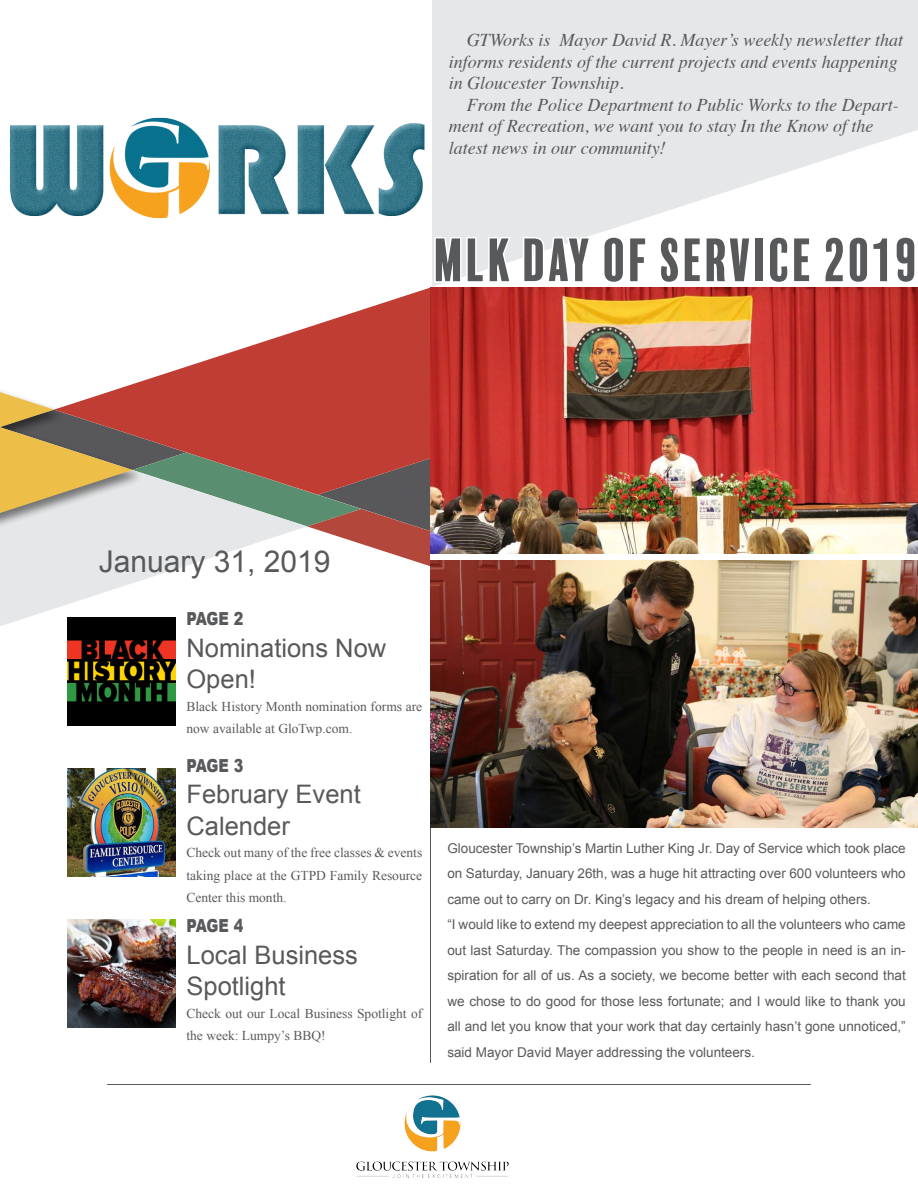
<style>
.page{position:relative;width:918px;height:1188px;background:#fff}
.page>*{position:absolute;margin:0;border:0;box-sizing:border-box;transform-origin:0 0}
.t1{font:55.5px "Balboa Plus Fill";color:#58595b}
.t2{font:30px "Arial";color:#58595b}
.t3{font:25.5px/31.5px "Arial";color:#58595b}
.t4{font:italic 18px/21.6px "Times";color:#58595b}
.t5{font:900 18px "Arial";letter-spacing:-.02em;color:#58595b;scale:.8 1}
.t6{font:13.5px/25.5px "Arial";color:#58595b}
.t7{font:13.5px/22.5px "Times New Roman";color:#58595b}
</style>
<div class="page">
<svg style="left:0;top:567px;width:181px;height:59px;fill:#e6e7e8"></svg>
<svg style="left:127px;top:287px;width:304px;height:105px;fill:#c03d34"></svg>
<svg style="left:432px;top:0;width:486px;height:287px;fill:#e6e7e8"></svg>
<hr style="left:430px;top:592px;width:1px;height:471px;background:#58595b">
<img style="left:68px;top:617px;width:108px;height:108px">
<img style="left:68px;top:768px;width:108px;height:108px">
<img style="left:68px;top:920px;width:108px;height:108px">
<hr style="left:107px;top:1084px;width:704px;height:1px;background:#58595b">
<svg style="left:433px;top:223px;width:80px;height:61px"></svg>
<svg style="left:521px;top:219px;width:71px;height:65px"></svg>
<svg style="left:601px;top:235px;width:47px;height:50px"></svg>
<svg style="left:658px;top:235px;width:94px;height:52px"></svg>
<svg style="left:767px;top:235px;width:45px;height:50px"></svg>
<svg style="left:822px;top:235px;width:95px;height:50px"></svg>
<div style="left:0;top:386px;width:144px;height:144px;background:#000;opacity:.5"></div>
<svg style="left:0;top:392px;width:431px;height:175px;background:#bc8c7d"></svg>
<img style="left:10px;top:24px;width:431px;height:249px">
<img style="left:356px;top:1095px;width:153px;height:83px">
<img style="left:431px;top:287px;width:487px;height:267px">
<img style="left:431px;top:560px;width:487px;height:267px">
<h3 class="t4" style="left:449px;top:28px;width:456px;text-indent:18px">GTWorks is Mayor David R. Mayer’s weekly newsletter that informs residents of the current projects and events happening in Gloucester Township.</h3>
<h3 class="t4" style="left:449px;top:93px;width:452px;text-indent:18px">From the Police Department to Public Works to the Depart&shy;ment of Recreation, we want you to stay In the Know of the latest news in our community!</h3>
<h1 class="t1" style="left:434px;top:229px;width:487px">MLK DAY OF SERVICE 2019</h1>
<h2 class="t2" style="left:99px;top:542px;width:233px">January 31, 2019</h2>
<h3 class="t5" style="left:186px;top:606px;width:73px">PAGE 2</h3>
<h3 class="t3" style="left:186px;top:632px;width:201px">Nominations Now<br>Open!</h3>
<p class="t7" style="left:186px;top:695px;width:237px">Black History Month nomination forms are now available at GloTwp.com.</p>
<h3 class="t5" style="left:186px;top:752px;width:73px">PAGE 3</h3>
<h3 class="t3" style="left:186px;top:779px;width:176px">February Event<br>Calender</h3>
<p class="t7" style="left:186px;top:841px;width:237px;text-align:justify">Check out many of the free classes &amp; events taking place at the GTPD Family Resource Center this month.</p>
<h3 class="t5" style="left:186px;top:913px;width:73px">PAGE 4</h3>
<h3 class="t3" style="left:186px;top:939px;width:173px">Local Business<br>Spotlight</h3>
<p class="t7" style="left:186px;top:1002px;width:237px">Check out our Local Business Spotlight of the week: Lumpy’s BBQ!</p>
<p class="t6" style="left:447px;top:836px;width:460px">Gloucester Township’s Martin Luther King Jr. Day of Service which took place on Saturday, January 26th, was a huge hit attracting over 600 volunteers who came out to carry on Dr. King’s legacy and his dream of helping others.<br>“I would like to extend my deepest appreciation to all the volunteers who came out last Saturday. The compassion you show to the people in need is an in&shy;spiration for all of us. As a society, we become better with each second that we chose to do good for those less fortunate; and I would like to thank you all and let you know that your work that day certainly hasn’t gone unnoticed,” said Mayor David Mayer addressing the volunteers.</p>
</div>
